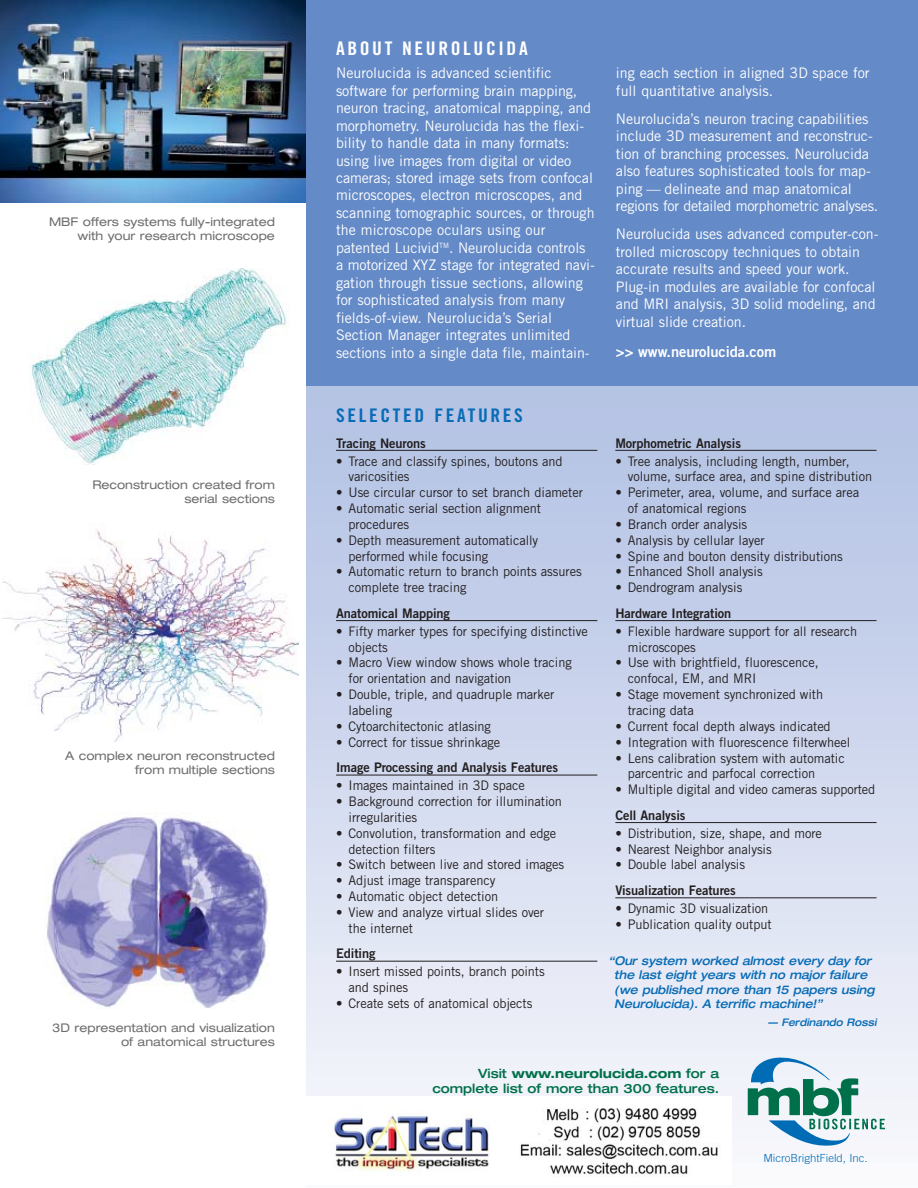
<style>
.page{position:relative;width:918px;height:1188px;background:#fff}
.page>*{position:absolute;margin:0;border:0;box-sizing:border-box;transform-origin:0 0}
.t1{font:18.75px "Trade Gothic Bold Cond Twenty";letter-spacing:.135em;color:#fff;scale:1.05 1}
.t2{font:18.75px "Trade Gothic Bold Cond Twenty";letter-spacing:.135em;color:#086cb6;scale:1.05 1}
.t3{font:15px "Trade Gothic Bold Two";letter-spacing:-.005em;color:#fff}
.t4{font:14.55px/17.4px "Trade Gothic";letter-spacing:-.005em;color:#fff}
.t5{font:13.2px/15.9px "Trade Gothic";letter-spacing:-.005em;color:#231f20}
.t6{font:13.2px "Trade Gothic Bold Two";letter-spacing:-.005em;color:#231f20}
.t7{font:500 expanded 12.9px/15.5px "Helvetica Neue";color:#00704a;text-align:right}
.t8{font:expanded 12px/14.4px "Helvetica Neue";color:#6d6e70;text-align:right}
.t9{font:italic 500 expanded 12px/14.4px "Helvetica Neue";color:#086cb6;scale:.92 1}
.t10{font:300 11.1px "Trade Gothic";letter-spacing:-.005em;color:#006cb6}
.t11{font:italic 500 expanded 10.5px "Helvetica Neue";color:#086cb6;scale:.92 1}
.s1{font-weight:700}
</style>
<div class="page">
<img style="left:0;top:0;width:306px;height:203px">
<img style="left:306px;top:386px;width:612px;height:754px">
<div style="left:306px;top:0;width:612px;height:386px;background:#648ac7"></div>
<img style="left:30px;top:268px;width:257px;height:197px">
<img style="left:3px;top:529px;width:295px;height:213px">
<img style="left:47px;top:812px;width:221px;height:196px">
<hr style="left:336px;top:450px;width:261px;height:1px;background:#231f20">
<hr style="left:336px;top:620px;width:261px;height:1px;background:#231f20">
<hr style="left:336px;top:775px;width:261px;height:1px;background:#231f20">
<hr style="left:336px;top:961px;width:261px;height:1px;background:#231f20">
<hr style="left:615px;top:450px;width:262px;height:1px;background:#231f20">
<hr style="left:615px;top:620px;width:262px;height:1px;background:#231f20">
<hr style="left:615px;top:822px;width:262px;height:1px;background:#231f20">
<hr style="left:615px;top:898px;width:262px;height:1px;background:#231f20">
<svg style="left:748px;top:1056px;width:137px;height:90px"></svg>
<img style="left:306px;top:1096px;width:425px;height:80px">
<p class="t8" style="left:49px;top:215px;width:227px">MBF offers systems fully-integrated with your research microscope</p>
<p class="t8" style="left:92px;top:478px;width:184px">Reconstruction created from serial sections</p>
<p class="t8" style="left:65px;top:750px;width:211px">A complex neuron reconstructed from multiple sections</p>
<p class="t8" style="left:53px;top:1021px;width:224px">3D representation and visualization of anatomical structures</p>
<h1 class="t1" style="left:336px;top:42px;width:184px">ABOUT NEUROLUCIDA</h1>
<p class="t4" style="left:336px;top:66px;width:260px">Neurolucida is advanced scientific software for performing brain mapping, neuron tracing, anatomical mapping, and morphometry. Neurolucida has the flexi&shy;bility to handle data in many formats: using live images from digital or video cameras; stored image sets from confocal microscopes, electron microscopes, and scanning tomographic sources, or through the microscope oculars using our patented Lucivid<sup>TM</sup>. Neurolucida controls a motorized XYZ stage for integrated navi&shy;gation through tissue sections, allowing for sophisticated analysis from many fields-of-view. Neurolucida’s Serial Section Manager integrates unlimited sections into a single data file, maintain-</p>
<p class="t4" style="left:616px;top:66px;width:255px">ing each section in aligned 3D space for full quantitative analysis.</p>
<p class="t4" style="left:616px;top:111px;width:264px">Neurolucida’s neuron tracing capabilities include 3D measurement and reconstruc&shy;tion of branching processes. Neurolucida also features sophisticated tools for map&shy;ping — delineate and map anatomical regions for detailed morphometric analyses.</p>
<p class="t4" style="left:616px;top:227px;width:264px">Neurolucida uses advanced computer-con&shy;trolled microscopy techniques to obtain accurate results and speed your work.<br>Plug-in modules are available for confocal and MRI analysis, 3D solid modeling, and virtual slide creation.</p>
<p class="t3" style="left:616px;top:346px;width:162px">&gt;&gt; www.neurolucida.com</p>
<h1 class="t2" style="left:336px;top:409px;width:180px">SELECTED FEATURES</h1>
<p class="t6" style="left:336px;top:438px;width:91px">Tracing Neurons</p>
<p class="t5" style="left:349px;top:454px;width:216px;text-indent:-12px">• Trace and classify spines, boutons and varicosities</p>
<p class="t5" style="left:336px;top:486px;width:248px">• Use circular cursor to set branch diameter</p>
<p class="t5" style="left:349px;top:502px;width:194px;text-indent:-12px">• Automatic serial section alignment procedures</p>
<p class="t5" style="left:349px;top:533px;width:191px;text-indent:-12px">• Depth measurement automatically performed while focusing</p>
<p class="t5" style="left:349px;top:565px;width:235px;text-indent:-12px">• Automatic return to branch points assures complete tree tracing</p>
<p class="t6" style="left:336px;top:608px;width:115px">Anatomical Mapping</p>
<p class="t5" style="left:349px;top:624px;width:241px;text-indent:-12px">• Fifty marker types for specifying distinctive objects</p>
<p class="t5" style="left:349px;top:656px;width:225px;text-indent:-12px">• Macro View window shows whole tracing for orientation and navigation</p>
<p class="t5" style="left:349px;top:688px;width:207px;text-indent:-12px">• Double, triple, and quadruple marker labeling</p>
<p class="t5" style="left:336px;top:719px;width:156px">• Cytoarchitectonic atlasing</p>
<p class="t5" style="left:336px;top:735px;width:166px">• Correct for tissue shrinkage</p>
<p class="t6" style="left:336px;top:763px;width:224px">Image Processing and Analysis Features</p>
<p class="t5" style="left:336px;top:779px;width:190px">• Images maintained in 3D space</p>
<p class="t5" style="left:349px;top:795px;width:215px;text-indent:-12px">• Background correction for illumination irregularities</p>
<p class="t5" style="left:349px;top:826px;width:209px;text-indent:-12px">• Convolution, transformation and edge detection filters</p>
<p class="t5" style="left:336px;top:858px;width:230px">• Switch between live and stored images</p>
<p class="t5" style="left:336px;top:874px;width:161px">• Adjust image transparency</p>
<p class="t5" style="left:336px;top:890px;width:164px">• Automatic object detection</p>
<p class="t5" style="left:349px;top:906px;width:197px;text-indent:-12px">• View and analyze virtual slides over the internet</p>
<p class="t6" style="left:336px;top:949px;width:41px">Editing</p>
<p class="t5" style="left:349px;top:965px;width:198px;text-indent:-12px">• Insert missed points, branch points and spines</p>
<p class="t5" style="left:336px;top:997px;width:198px">• Create sets of anatomical objects</p>
<p class="t6" style="left:615px;top:438px;width:127px">Morphometric Analysis</p>
<p class="t5" style="left:628px;top:454px;width:246px;text-indent:-12px">• Tree analysis, including length, number, volume, surface area, and spine distribution</p>
<p class="t5" style="left:628px;top:486px;width:233px;text-indent:-12px">• Perimeter, area, volume, and surface area of anatomical regions</p>
<p class="t5" style="left:615px;top:517px;width:133px">• Branch order analysis</p>
<p class="t5" style="left:615px;top:533px;width:151px">• Analysis by cellular layer</p>
<p class="t5" style="left:615px;top:549px;width:229px">• Spine and bouton density distributions</p>
<p class="t5" style="left:615px;top:565px;width:149px">• Enhanced Sholl analysis</p>
<p class="t5" style="left:615px;top:581px;width:129px">• Dendrogram analysis</p>
<p class="t6" style="left:615px;top:608px;width:117px">Hardware Integration</p>
<p class="t5" style="left:628px;top:624px;width:231px;text-indent:-12px">• Flexible hardware support for all research microscopes</p>
<p class="t5" style="left:628px;top:656px;width:192px;text-indent:-12px">• Use with brightfield, fluorescence, confocal, EM, and MRI</p>
<p class="t5" style="left:628px;top:688px;width:197px;text-indent:-12px">• Stage movement synchronized with tracing data</p>
<p class="t5" style="left:615px;top:719px;width:217px">• Current focal depth always indicated</p>
<p class="t5" style="left:615px;top:735px;width:236px">• Integration with fluorescence filterwheel</p>
<p class="t5" style="left:628px;top:751px;width:219px;text-indent:-12px">• Lens calibration system with automatic parcentric and parfocal correction</p>
<p class="t5" style="left:615px;top:783px;width:261px">• Multiple digital and video cameras supported</p>
<p class="t6" style="left:615px;top:810px;width:72px">Cell Analysis</p>
<p class="t5" style="left:615px;top:826px;width:208px">• Distribution, size, shape, and more</p>
<p class="t5" style="left:615px;top:842px;width:158px">• Nearest Neighbor analysis</p>
<p class="t5" style="left:615px;top:858px;width:131px">• Double label analysis</p>
<p class="t6" style="left:615px;top:885px;width:122px">Visualization Features</p>
<p class="t5" style="left:615px;top:902px;width:154px">• Dynamic 3D visualization</p>
<p class="t5" style="left:615px;top:917px;width:158px">• Publication quality output</p>
<p class="t9" style="left:614px;top:955px;width:284px;text-indent:-6px">“Our system worked almost every day for the last eight years with no major failure (we published more than 15 papers using Neurolucida). A terrific machine!”</p>
<p class="t11" style="left:768px;top:1019px;width:119px">— Ferdinando Rossi</p>
<p class="t7" style="left:432px;top:1067px;width:288px">Visit <span class="s1">www.neurolucida.com</span> for a complete list of more than 300 features.</p>
<p class="t10" style="left:763px;top:1154px;width:106px">MicroBrightField, Inc.</p>
</div>
